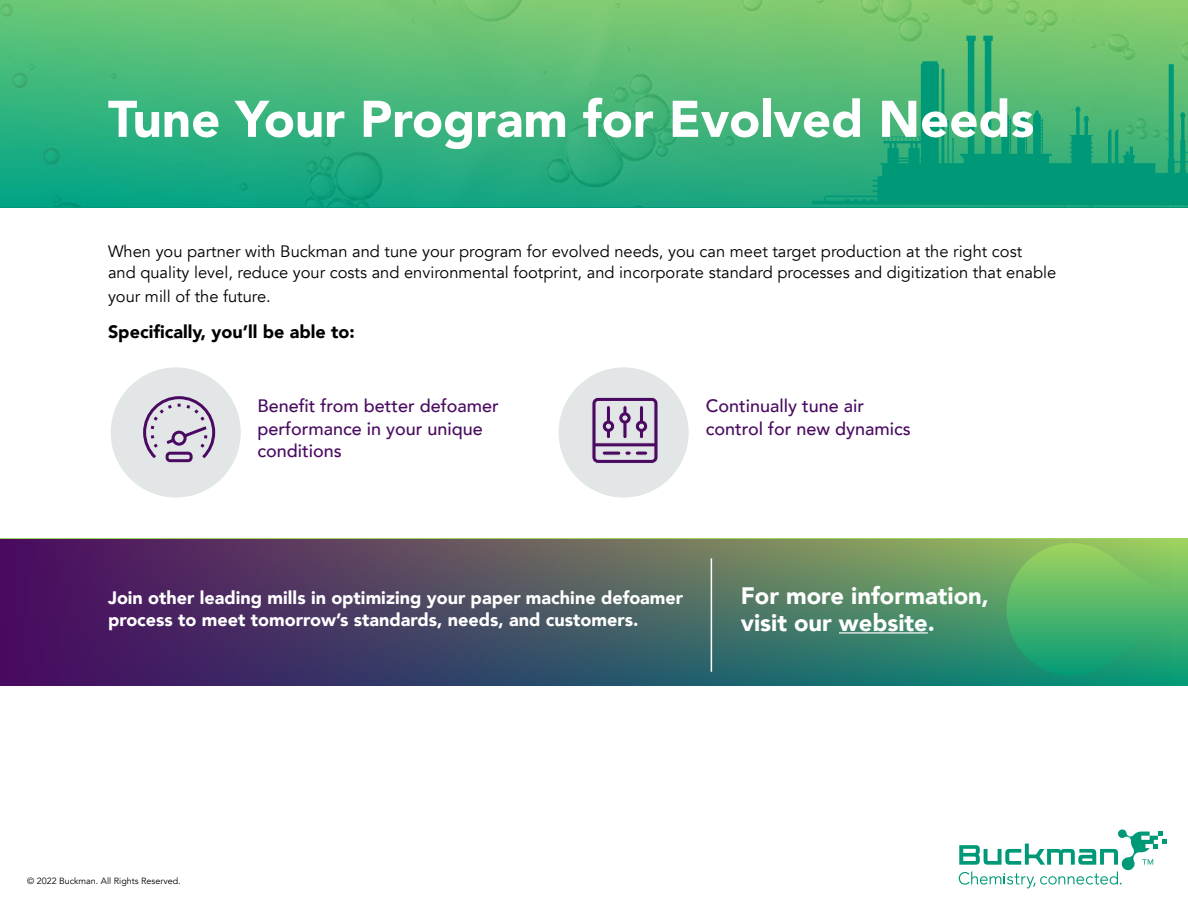
<style>
.page{position:relative;width:1188px;height:918px;background:#fff}
.page>*{position:absolute;margin:0;border:0;box-sizing:border-box;transform-origin:0 0}
.t1{font:900 51px "Avenir";color:#fff}
.t2{font:900 23.7px/27.5px "Avenir";color:#fff}
.t3{font:900 18px/22.5px "Avenir";color:#fff}
.t4{font:500 18px/22.5px "Avenir";color:#490a60}
.t5{font:900 18px "Avenir";color:#000}
.t6{font:16.5px/21px "Avenir";color:#000}
.t7{font:9px "Avenir";color:#000}
</style>
<div class="page">
<img style="left:0;top:0;width:1188px;height:207px">
<svg style="left:0;top:539px;width:1171px;height:146px;background:#4b5464"></svg>
<div style="left:111px;top:367px;width:130px;height:131px;background:#e3e6e6;border-radius:50%"></div>
<div style="left:559px;top:367px;width:130px;height:131px;background:#e3e6e6;border-radius:50%"></div>
<svg style="left:959px;top:829px;width:207px;height:59px"></svg>
<svg style="left:592px;top:397px;width:66px;height:67px"></svg>
<svg style="left:143px;top:396px;width:73px;height:67px"></svg>
<svg style="left:1006px;top:543px;width:182px;height:133px;background:#52b46a"></svg>
<hr style="left:839px;top:632px;width:89px;height:2px;background:#fff">
<hr style="left:711px;top:558px;width:1px;height:114px;background:#fff">
<svg style="left:812px;top:36px;width:376px;height:170px;background:#39af76"></svg>
<p class="t1" style="left:108px;top:75px;width:928px">Tune Your Program for Evolved Needs</p>
<p class="t6" style="left:108px;top:241px;width:950px">When you partner with Buckman and tune your program for evolved needs, you can meet target production at the right cost<br>and quality level, reduce your costs and environmental footprint, and incorporate standard processes and digitization that enable</p>
<p class="t6" style="left:108px;top:286px;width:164px">your mill of the future.</p>
<p class="t5" style="left:108px;top:317px;width:248px">Specifically, you’ll be able to:</p>
<p class="t4" style="left:257px;top:394px;width:243px">Benefit from better defoamer performance in your unique conditions</p>
<p class="t4" style="left:706px;top:394px;width:207px">Continually tune air control for new dynamics</p>
<p class="t3" style="left:108px;top:586px;width:577px">Join other leading mills in optimizing your paper machine defoamer process to meet tomorrow’s standards, needs, and customers.</p>
<p class="t2" style="left:741px;top:581px;width:250px">For more information, visit our website.</p>
<p class="t7" style="left:27px;top:875px;width:155px">© 2022 Buckman. All Rights Reserved.</p>
</div>
